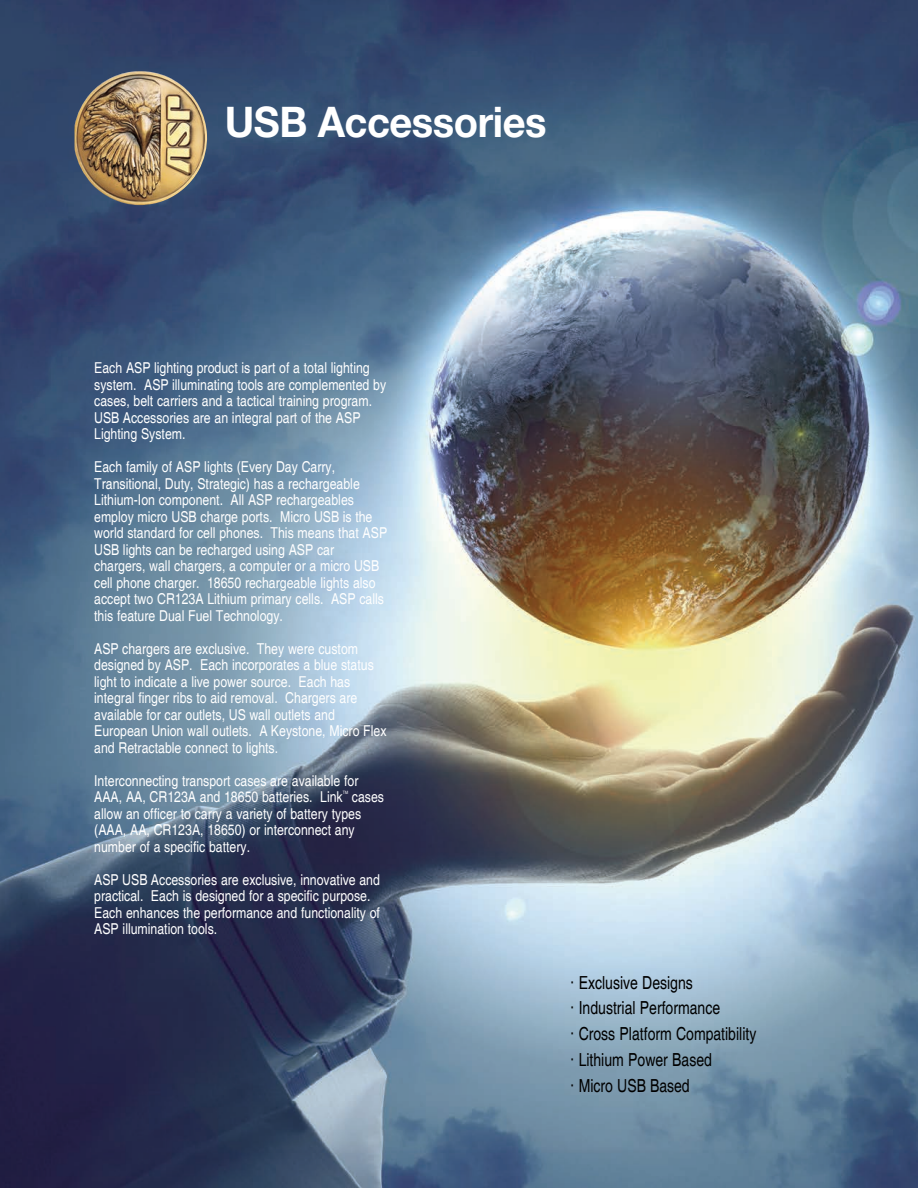
<style>
.page{position:relative;width:918px;height:1188px;background:#fff}
.page>*{position:absolute;margin:0;border:0;box-sizing:border-box;transform-origin:0 0}
.t1{font:700 42px "Helvetica Neue";letter-spacing:-.01em;color:#fff;scale:.95 1}
.t2{font:condensed 18px/25.8px "Helvetica";color:#000;scale:.95 1}
.t3{font:condensed 15px/16.5px "Helvetica";color:#fff}
.t4{font:condensed 4.5px "Helvetica";color:#fff}
</style>
<div class="page">
<img style="left:0;top:0;width:918px;height:1188px">
<img style="left:75px;top:71px;width:132px;height:134px">
<h1 class="t1" style="left:225px;top:96px;width:340px">USB Accessories</h1>
<p class="t3" style="left:94px;top:360px;width:293px">Each ASP lighting product is part of a total lighting system. ASP illuminating tools are complemented by cases, belt carriers and a tactical training program.<br>USB Accessories are an integral part of the ASP Lighting System.</p>
<p class="t3" style="left:94px;top:459px;width:294px">Each family of ASP lights (Every Day Carry, Transitional, Duty, Strategic) has a rechargeable Lithium-Ion component. All ASP rechargeables employ micro USB charge ports. Micro USB is the world standard for cell phones. This means that ASP USB lights can be recharged using ASP car chargers, wall chargers, a computer or a micro USB cell phone charger. 18650 rechargeable lights also accept two CR123A Lithium primary cells. ASP calls this feature Dual Fuel Technology.</p>
<p class="t3" style="left:94px;top:640px;width:294px">ASP chargers are exclusive. They were custom designed by ASP. Each incorporates a blue status light to indicate a live power source. Each has integral finger ribs to aid removal. Chargers are available for car outlets, US wall outlets and European Union wall outlets. A Keystone, Micro Flex and Retractable connect to lights.</p>
<p class="t3" style="left:94px;top:772px;width:266px">Interconnecting transport cases are available for<br>AAA, AA, CR123A and 18650 batteries. Link</p>
<p class="t4" style="left:343px;top:790px;width:7px">TM</p>
<p class="t3" style="left:94px;top:789px;width:291px;text-indent:258px">cases allow an officer to carry a variety of battery types (AAA, AA, CR123A, 18650) or interconnect any number of a specific battery.</p>
<p class="t3" style="left:94px;top:871px;width:287px">ASP USB Accessories are exclusive, innovative and practical. Each is designed for a specific purpose.<br>Each enhances the performance and functionality of ASP illumination tools.</p>
<p class="t2" style="left:571px;top:969px;width:197px">· Exclusive Designs<br>· Industrial Performance<br>· Cross Platform Compatibility · Lithium Power Based<br>· Micro USB Based</p>
</div>
